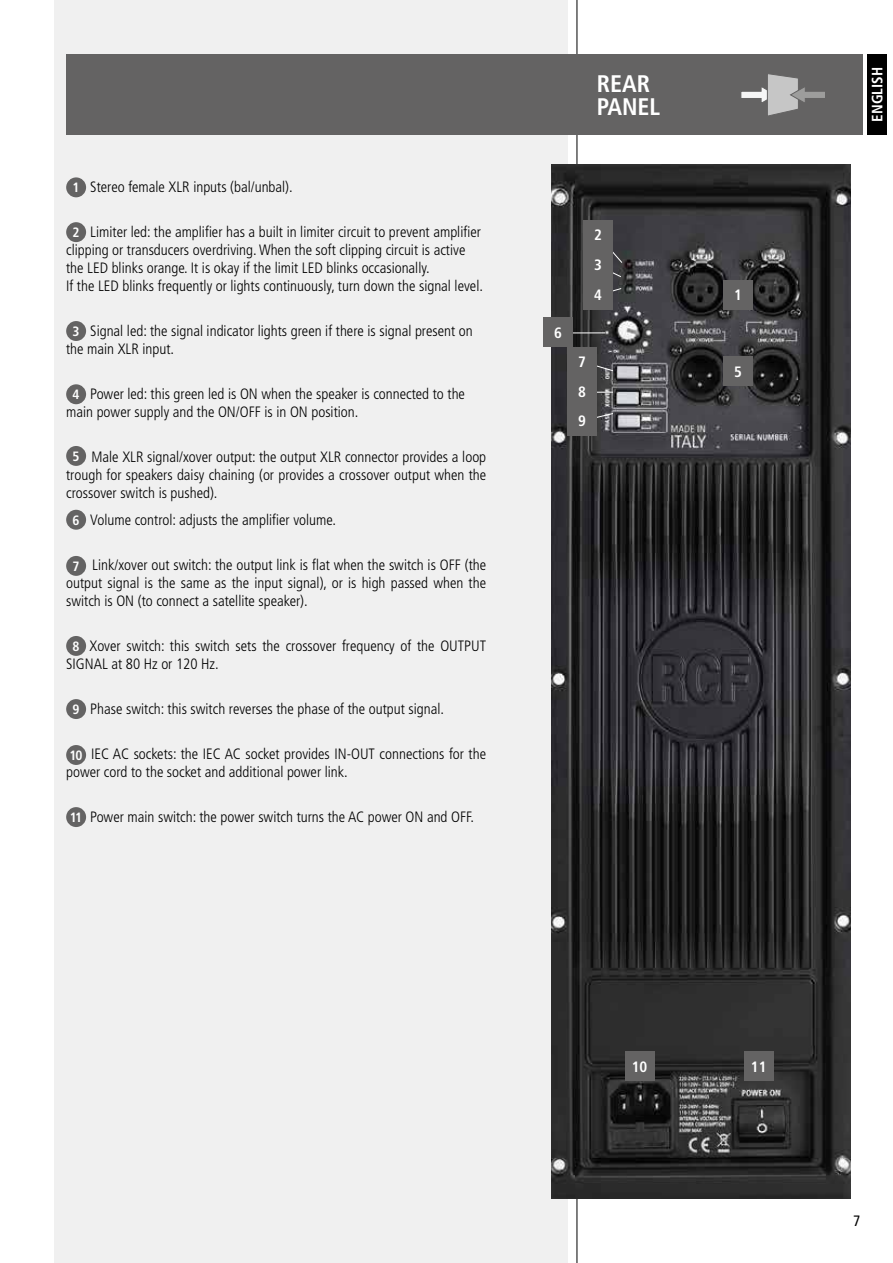
<style>
.page{position:relative;width:893px;height:1263px;background:#fff}
.page>*{position:absolute;margin:0;border:0;box-sizing:border-box;transform-origin:0 0}
.t1{font:700 condensed 24px/22.5px "Frutiger LT Std";color:#fff}
.t2{font:300 condensed 15px/18px "Frutiger LT Std";color:#000}
.t3{font:700 condensed 15px/29.8px "Frutiger LT Std";color:#fff;text-align:justify}
.t4{font:condensed 15px "Frutiger LT Std";color:#000}
.t5{font:700 condensed 13.5px "Frutiger LT Std";color:#fff}
</style>
<div class="page">
<div style="left:54px;top:0;width:514px;height:1263px;background:#f0f0f0"></div>
<hr style="left:577px;top:0;width:1px;height:1263px;background:#000">
<div style="left:867px;top:54px;width:20px;height:81px;background:#000"></div>
<div style="left:66px;top:54px;width:797px;height:81px;background:#646363"></div>
<svg style="left:741px;top:74px;width:84px;height:42px"></svg>
<div style="left:66px;top:177px;width:20px;height:20px;background:#646363;border-radius:50%"></div>
<div style="left:66px;top:222px;width:20px;height:20px;background:#646363;border-radius:50%"></div>
<div style="left:66px;top:321px;width:20px;height:20px;background:#646363;border-radius:50%"></div>
<div style="left:66px;top:384px;width:20px;height:20px;background:#646363;border-radius:50%"></div>
<div style="left:66px;top:446px;width:20px;height:20px;background:#646363;border-radius:50%"></div>
<div style="left:66px;top:510px;width:20px;height:20px;background:#646363;border-radius:50%"></div>
<div style="left:66px;top:556px;width:20px;height:20px;background:#646363;border-radius:50%"></div>
<div style="left:66px;top:636px;width:20px;height:20px;background:#646363;border-radius:50%"></div>
<div style="left:66px;top:699px;width:20px;height:20px;background:#646363;border-radius:50%"></div>
<div style="left:66px;top:745px;width:20px;height:20px;background:#646363;border-radius:50%"></div>
<div style="left:66px;top:807px;width:20px;height:20px;background:#646363;border-radius:50%"></div>
<img style="left:551px;top:164px;width:300px;height:1034px">
<div style="left:744px;top:1051px;width:29px;height:29px;background:#646363"></div>
<div style="left:625px;top:1051px;width:29px;height:29px;background:#646363"></div>
<div style="left:724px;top:280px;width:29px;height:29px;background:#646363"></div>
<div style="left:724px;top:356px;width:29px;height:29px;background:#646363"></div>
<svg style="left:597px;top:234px;width:26px;height:44px"></svg>
<svg style="left:612px;top:288px;width:10px;height:8px"></svg>
<hr style="left:558px;top:332px;width:47px;height:1px;background:#fff">
<svg style="left:597px;top:361px;width:17px;height:11px"></svg>
<hr style="left:582px;top:392px;width:31px;height:1px;background:#fff">
<svg style="left:597px;top:413px;width:17px;height:9px"></svg>
<div style="left:583px;top:220px;width:29px;height:29px;background:#646363"></div>
<div style="left:583px;top:250px;width:29px;height:29px;background:#646363"></div>
<div style="left:583px;top:280px;width:29px;height:29px;background:#646363"></div>
<div style="left:543px;top:318px;width:29px;height:29px;background:#646363"></div>
<div style="left:568px;top:347px;width:29px;height:29px;background:#646363"></div>
<div style="left:568px;top:376px;width:29px;height:30px;background:#646363;border-radius:50%"></div>
<div style="left:568px;top:377px;width:29px;height:29px;background:#646363"></div>
<div style="left:568px;top:406px;width:29px;height:29px;background:#646363"></div>
<p class="t2" style="left:90px;top:178px;width:204px">Stereo female XLR inputs (bal/unbal).</p>
<p class="t2" style="left:66px;top:223px;width:418px;text-indent:24px">Limiter led: the amplifier has a built in limiter circuit to prevent amplifier clipping or transducers overdriving. When the soft clipping circuit is active the LED blinks orange. It is okay if the limit LED blinks occasionally.<br>If the LED blinks frequently or lights continuously, turn down the signal level.</p>
<p class="t2" style="left:66px;top:322px;width:408px;text-indent:24px">Signal led: the signal indicator lights green if there is signal present on the main XLR input.</p>
<p class="t2" style="left:66px;top:385px;width:400px;text-indent:24px">Power led: this green led is ON when the speaker is connected to the main power supply and the ON/OFF is in ON position.</p>
<p class="t2" style="left:66px;top:448px;width:422px;text-align:justify;text-indent:25px">Male XLR signal/xover output: the output XLR connector provides a loop trough for speakers daisy chaining (or provides a crossover output when the crossover switch is pushed).</p>
<p class="t2" style="left:90px;top:511px;width:247px">Volume control: adjusts the amplifier volume.</p>
<p class="t2" style="left:66px;top:556px;width:422px;text-align:justify;text-indent:26px">Link/xover out switch: the output link is flat when the switch is OFF (the output signal is the same as the input signal), or is high passed when the switch is ON (to connect a satellite speaker).</p>
<p class="t2" style="left:66px;top:637px;width:422px;text-indent:23px">Xover switch: this switch sets the crossover frequency of the OUTPUT<br>SIGNAL at 80 Hz or 120 Hz.</p>
<p class="t2" style="left:90px;top:700px;width:355px">Phase switch: this switch reverses the phase of the output signal.</p>
<p class="t2" style="left:66px;top:745px;width:421px;text-indent:25px">IEC AC sockets: the IEC AC socket provides IN-OUT connections for the power cord to the socket and additional power link.</p>
<p class="t2" style="left:90px;top:808px;width:385px">Power main switch: the power switch turns the AC power ON and OFF.</p>
<p class="t5" style="left:73px;top:180px;width:9px">1</p>
<p class="t5" style="left:73px;top:225px;width:9px">2</p>
<p class="t5" style="left:73px;top:323px;width:9px">3</p>
<p class="t5" style="left:73px;top:387px;width:9px">4</p>
<p class="t5" style="left:73px;top:448px;width:9px">5</p>
<p class="t5" style="left:73px;top:512px;width:9px">6</p>
<p class="t5" style="left:73px;top:558px;width:9px">7</p>
<p class="t5" style="left:73px;top:638px;width:9px">8</p>
<p class="t5" style="left:73px;top:701px;width:9px">9</p>
<p class="t5" style="left:70px;top:747px;width:15px">10</p>
<p class="t5" style="left:70px;top:809px;width:14px">11</p>
<h1 class="t1" style="left:597px;top:73px;width:65px">REAR<br>PANEL</h1>
<p class="t3" style="left:554px;top:318px;width:9px">6</p>
<p class="t3" style="left:594px;top:220px;width:9px">2<br>3<br>4</p>
<p class="t3" style="left:578px;top:347px;width:9px">7<br>8<br>9</p>
<p class="t3" style="left:734px;top:280px;width:9px">1</p>
<p class="t3" style="left:734px;top:356px;width:9px">5</p>
<p class="t3" style="left:862px;top:122px;width:56px;rotate:-90deg">ENGLISH</p>
<p class="t3" style="left:632px;top:1051px;width:17px">10</p>
<p class="t3" style="left:751px;top:1051px;width:17px">11</p>
<p class="t4" style="left:853px;top:1211px;width:9px">7</p>
</div>
